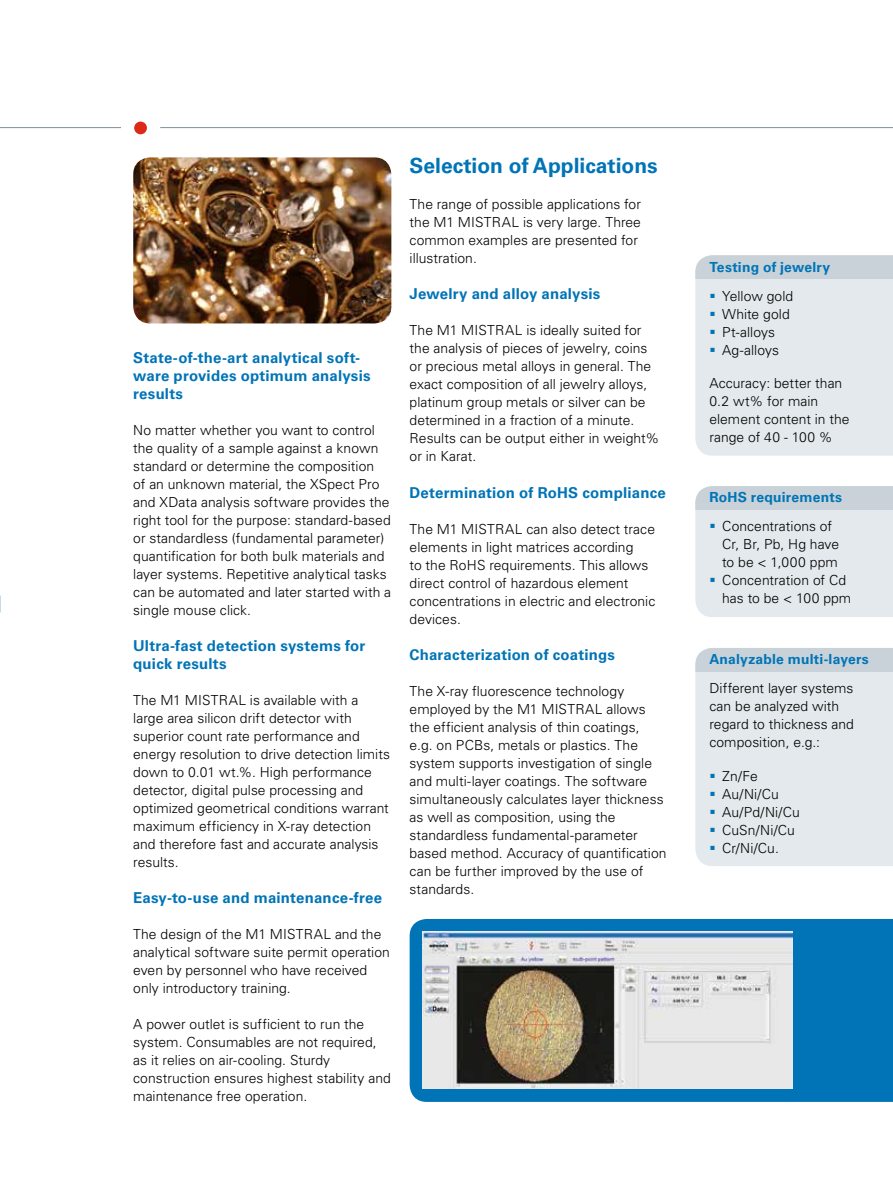
<style>
.page{position:relative;width:893px;height:1187px;background:#fff}
.page>*{position:absolute;margin:0;border:0;box-sizing:border-box;transform-origin:0 0}
.t1{font:700 21px "Univers LT Std";color:#0074b7}
.t2{font:700 15px/18px "Univers LT Std";letter-spacing:.01em;color:#0074b7}
.t3{font:300 13.8px/18px "Univers LT Std";color:#000}
.t4{font:700 13.8px "Univers LT Std";letter-spacing:.015em;color:#0074b7}
</style>
<div class="page">
<hr style="left:160px;top:127px;width:733px;height:1px;background:#808e96">
<hr style="left:0;top:127px;width:121px;height:1px;background:#808e96">
<div style="left:134px;top:121px;width:13px;height:13px;background:#dc291a;border-radius:50%"></div>
<div style="left:695px;top:671px;width:198px;height:195px;background:#e3e9ec"></div>
<div style="left:695px;top:648px;width:198px;height:23px;background:#c8d2d8"></div>
<div style="left:410px;top:919px;width:483px;height:182px;background:#0074b7"></div>
<img style="left:133px;top:157px;width:258px;height:166px">
<img style="left:423px;top:931px;width:369px;height:157px">
<svg style="left:711px;top:773px;width:4px;height:5px"></svg>
<svg style="left:711px;top:791px;width:4px;height:5px"></svg>
<svg style="left:710px;top:809px;width:5px;height:5px"></svg>
<svg style="left:710px;top:827px;width:5px;height:5px"></svg>
<svg style="left:710px;top:845px;width:4px;height:4px"></svg>
<svg style="left:695px;top:255px;width:198px;height:200px;background:#e0e6ea"></svg>
<svg style="left:695px;top:486px;width:198px;height:131px;background:#dee5e8"></svg>
<p class="t2" style="left:133px;top:348px;width:239px">State-of-the-art analytical soft&shy;ware provides optimum analysis results</p>
<p class="t3" style="left:133px;top:420px;width:259px">No matter whether you want to control the quality of a sample against a known standard or determine the composition<br>of an unknown material, the XSpect Pro and XData analysis software provides the right tool for the purpose: standard-based or standardless (fundamental parameter) quantification for both bulk materials and layer systems. Repetitive analytical tasks can be automated and later started with a single mouse click.</p>
<p class="t2" style="left:133px;top:636px;width:234px">Ultra-fast detection systems for quick results</p>
<p class="t3" style="left:133px;top:690px;width:258px">The M1 MISTRAL is available with a large area silicon drift detector with superior count rate performance and energy resolution to drive detection limits down to 0.01 wt.%. High performance detector, digital pulse processing and optimized geometrical conditions warrant maximum efficiency in X-ray detection and therefore fast and accurate analysis results.</p>
<p class="t2" style="left:133px;top:888px;width:250px">Easy-to-use and maintenance-free</p>
<p class="t3" style="left:133px;top:924px;width:258px">The design of the M1 MISTRAL and the analytical software suite permit operation even by personnel who have received only introductory training.</p>
<p class="t3" style="left:133px;top:1014px;width:259px">A power outlet is sufficient to run the system. Consumables are not required, as it relies on air-cooling. Sturdy construction ensures highest stability and maintenance free operation.</p>
<h1 class="t1" style="left:410px;top:153px;width:250px">Selection of Applications</h1>
<p class="t3" style="left:410px;top:195px;width:233px">The range of possible applications for the M1 MISTRAL is very large. Three common examples are presented for illustration.</p>
<p class="t2" style="left:410px;top:284px;width:192px">Jewelry and alloy analysis</p>
<p class="t3" style="left:410px;top:321px;width:251px">The M1 MISTRAL is ideally suited for the analysis of pieces of jewelry, coins or precious metal alloys in general. The exact composition of all jewelry alloys, platinum group metals or silver can be determined in a fraction of a minute.<br>Results can be output either in weight% or in Karat.</p>
<p class="t2" style="left:410px;top:483px;width:258px">Determination of RoHS compliance</p>
<p class="t3" style="left:410px;top:519px;width:247px">The M1 MISTRAL can also detect trace elements in light matrices according<br>to the RoHS requirements. This allows direct control of hazardous element concentrations in electric and electronic devices.</p>
<p class="t2" style="left:410px;top:645px;width:207px">Characterization of coatings</p>
<p class="t3" style="left:410px;top:681px;width:258px">The X-ray fluorescence technology employed by the M1 MISTRAL allows the efficient analysis of thin coatings,<br>e.g. on PCBs, metals or plastics. The system supports investigation of single and multi-layer coatings. The software simultaneously calculates layer thickness as well as composition, using the standardless fundamental-parameter based method. Accuracy of quantification can be further improved by the use of standards.</p>
<p class="t4" style="left:709px;top:259px;width:122px">Testing of jewelry</p>
<p class="t3" style="left:722px;top:286px;width:73px">Yellow gold<br>White gold<br>Pt-alloys<br>Ag-alloys</p>
<p class="t3" style="left:709px;top:374px;width:142px">Accuracy: better than<br>0.2 wt% for main element content in the range of 40 - 100 %</p>
<p class="t4" style="left:709px;top:489px;width:134px">RoHS requirements</p>
<p class="t3" style="left:722px;top:517px;width:131px">Concentrations of<br>Cr, Br, Pb, Hg have to be &lt; 1,000 ppm<br>Concentration of Cd has to be &lt; 100 ppm</p>
<p class="t4" style="left:709px;top:651px;width:161px">Analyzable multi-layers</p>
<p class="t3" style="left:709px;top:679px;width:146px">Different layer systems can be analyzed with regard to thickness and composition, e.g.:</p>
<p class="t3" style="left:722px;top:767px;width:79px">Zn/Fe<br>Au/Ni/Cu<br>Au/Pd/Ni/Cu<br>CuSn/Ni/Cu<br>Cr/Ni/Cu.</p>
</div>
